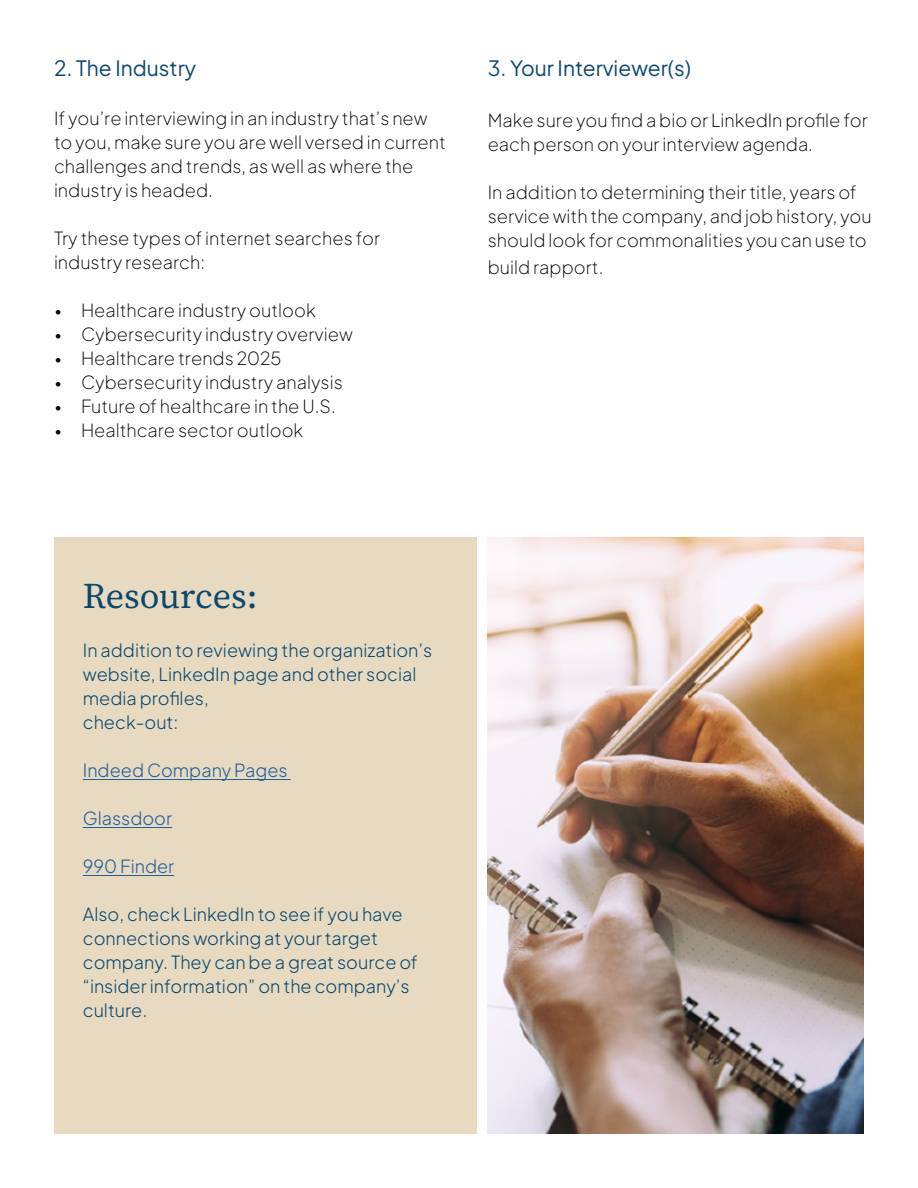
<style>
.page{position:relative;width:918px;height:1188px;background:#fff}
.page>*{position:absolute;margin:0;border:0;box-sizing:border-box;transform-origin:0 0}
.t1{font:36px "Source Serif 4 Roman";color:#0a4771}
.t2{font:21px "Plus Jakarta Sans";color:#0a4872}
.t3{font:18px/24px "Plus Jakarta Sans";color:#000}
.t4{font:18px/24px "Plus Jakarta Sans";color:#0a4771}
.t5{font:18px "Plus Jakarta Sans";color:#215e9e}
</style>
<div class="page">
<img style="left:488px;top:538px;width:376px;height:596px">
<div style="left:54px;top:538px;width:422px;height:596px;background:#e7dac0"></div>
<hr style="left:83px;top:779px;width:208px;height:1px;background:#215e9e">
<hr style="left:83px;top:827px;width:89px;height:1px;background:#215e9e">
<hr style="left:83px;top:875px;width:91px;height:1px;background:#215e9e">
<p class="t2" style="left:54px;top:51px;width:144px">2. The Industry</p>
<p class="t3" style="left:54px;top:104px;width:393px">If you’re interviewing in an industry that’s new to you, make sure you are well versed in current challenges and trends, as well as where the industry is headed.</p>
<p class="t3" style="left:54px;top:224px;width:328px">Try these types of internet searches for industry research:</p>
<p class="t3" style="left:54px;top:296px;width:263px">• Healthcare industry outlook</p>
<p class="t3" style="left:54px;top:320px;width:300px">• Cybersecurity industry overview</p>
<p class="t3" style="left:54px;top:344px;width:229px">• Healthcare trends 2025</p>
<p class="t3" style="left:54px;top:368px;width:290px">• Cybersecurity industry analysis</p>
<p class="t3" style="left:54px;top:392px;width:283px">• Future of healthcare in the U.S.</p>
<p class="t3" style="left:54px;top:416px;width:251px">• Healthcare sector outlook</p>
<p class="t2" style="left:488px;top:51px;width:205px">3. Your Interviewer(s)</p>
<p class="t3" style="left:488px;top:106px;width:381px">Make sure you find a bio or LinkedIn profile for each person on your interview agenda.</p>
<p class="t3" style="left:488px;top:178px;width:385px">In addition to determining their title, years of service with the company, and job history, you should look for commonalities you can use to</p>
<p class="t3" style="left:488px;top:253px;width:117px">build rapport.</p>
<h1 class="t1" style="left:83px;top:571px;width:176px">Resources:</h1>
<p class="t4" style="left:83px;top:636px;width:351px">In addition to reviewing the organization’s website, LinkedIn page and other social media profiles,<br>check-out:</p>
<p class="t5" style="left:83px;top:755px;width:206px">Indeed Company Pages</p>
<p class="t5" style="left:83px;top:803px;width:91px">Glassdoor</p>
<p class="t5" style="left:83px;top:851px;width:93px">990 Finder</p>
<p class="t4" style="left:83px;top:900px;width:337px">Also, check LinkedIn to see if you have connections working at your target company. They can be a great source of “insider information” on the company’s culture.</p>
</div>
